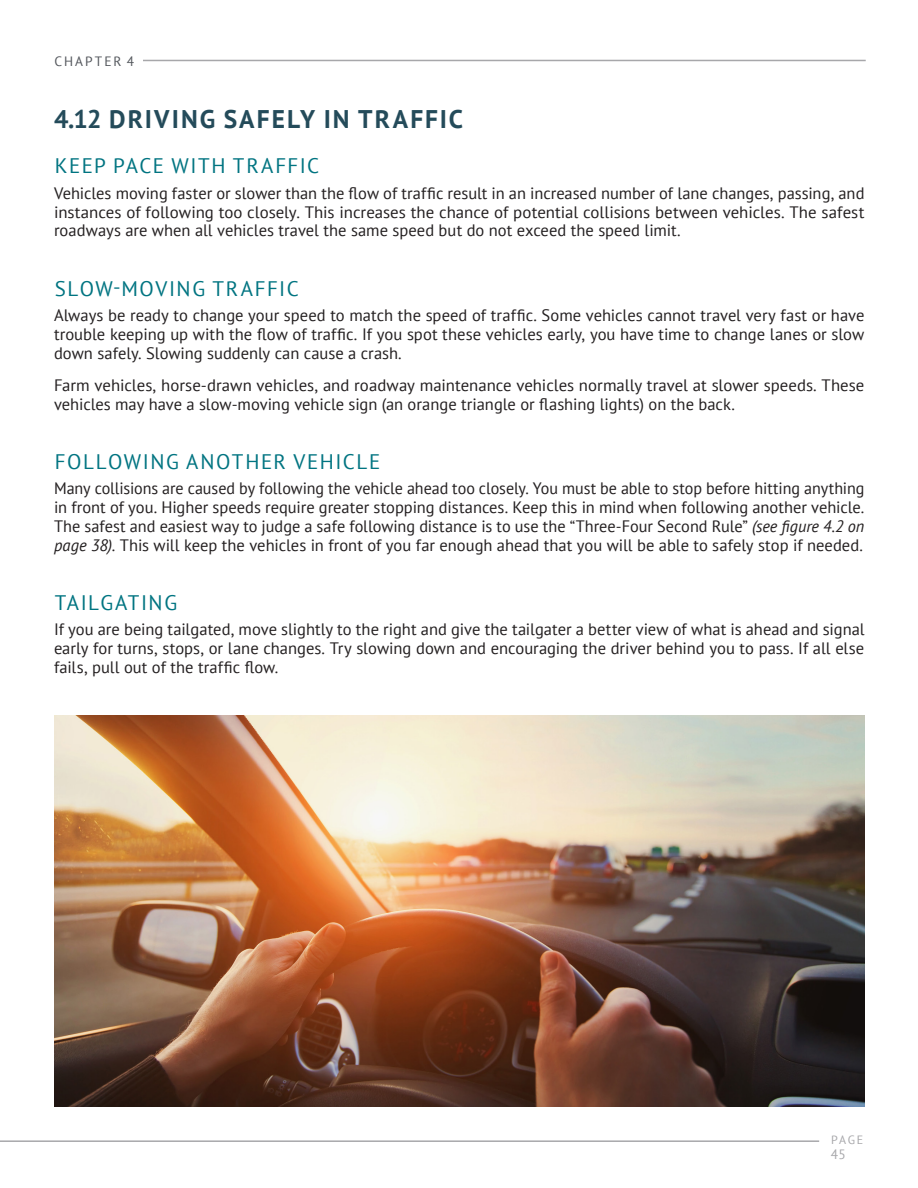
<style>
.page{position:relative;width:918px;height:1188px;background:#fff}
.page>*{position:absolute;margin:0;border:0;box-sizing:border-box;transform-origin:0 0}
.Heading_1{font:700 25.5px "PT Sans";letter-spacing:.075em;color:#244b5a}
.subheading{font:21px "PT Sans";letter-spacing:.075em;color:#007481}
.t1{font:16.5px/18.8px "PT Sans";color:#231f20;text-align:justify}
.t2{font:13.5px "PT Sans";letter-spacing:.15em;color:#52555b}
.t3{font:13.5px "PT Sans";color:#a7a7aa}
.t4{font:12px "PT Sans";color:#a7a7aa}
.s1{font-style:italic}
</style>
<div class="page">
<hr style="left:67px;top:60px;width:799px;height:1px;background:#a7a7aa">
<hr style="left:0;top:1140px;width:819px;height:2px;background:#a7a7aa">
<div style="left:54px;top:55px;width:89px;height:24px;background:#fff"></div>
<img style="left:54px;top:716px;width:810px;height:391px">
<p class="t2" style="left:55px;top:52px;width:81px">CHAPTER 4</p>
<p class="Heading_1" style="left:54px;top:102px;width:411px">4.12 DRIVING SAFELY IN TRAFFIC</p>
<p class="subheading" style="left:55px;top:153px;width:266px">KEEP PACE WITH TRAFFIC</p>
<p class="t1" style="left:54px;top:183px;width:812px">Vehicles moving faster or slower than the flow of traffic result in an increased number of lane changes, passing, and instances of following too closely. This increases the chance of potential collisions between vehicles. The safest roadways are when all vehicles travel the same speed but do not exceed the speed limit.</p>
<p class="subheading" style="left:55px;top:275px;width:245px">SLOW-MOVING TRAFFIC</p>
<p class="t1" style="left:54px;top:306px;width:812px">Always be ready to change your speed to match the speed of traffic. Some vehicles cannot travel very fast or have trouble keeping up with the flow of traffic. If you spot these vehicles early, you have time to change lanes or slow down safely. Slowing suddenly can cause a crash.</p>
<p class="t1" style="left:54px;top:375px;width:812px">Farm vehicles, horse-drawn vehicles, and roadway maintenance vehicles normally travel at slower speeds. These vehicles may have a slow-moving vehicle sign (an orange triangle or flashing lights) on the back.</p>
<p class="subheading" style="left:55px;top:448px;width:327px">FOLLOWING ANOTHER VEHICLE</p>
<p class="t1" style="left:54px;top:479px;width:812px">Many collisions are caused by following the vehicle ahead too closely. You must be able to stop before hitting anything in front of you. Higher speeds require greater stopping distances. Keep this in mind when following another vehicle.<br>The safest and easiest way to judge a safe following distance is to use the “Three-Four Second Rule” <span class="s1">(see figure 4.2 on page 38)</span>. This will keep the vehicles in front of you far enough ahead that you will be able to safely stop if needed.</p>
<p class="subheading" style="left:55px;top:589px;width:124px">TAILGATING</p>
<p class="t1" style="left:54px;top:620px;width:812px">If you are being tailgated, move slightly to the right and give the tailgater a better view of what is ahead and signal early for turns, stops, or lane changes. Try slowing down and encouraging the driver behind you to pass. If all else fails, pull out of the traffic flow.</p>
<p class="t4" style="left:831px;top:1133px;width:34px">PAGE</p>
<p class="t3" style="left:831px;top:1146px;width:17px">45</p>
</div>
